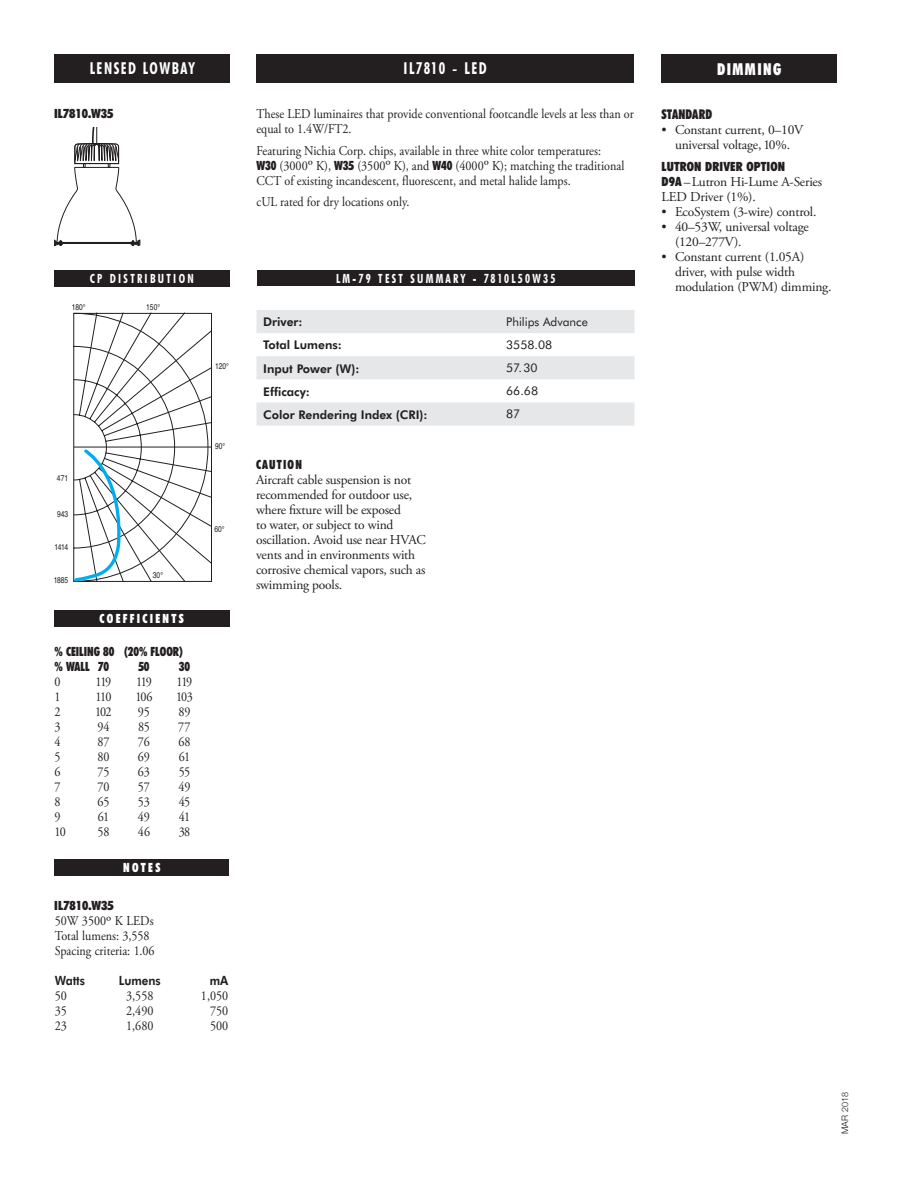
<style>
.page{position:relative;width:918px;height:1188px;background:#fff}
.page>*{position:absolute;margin:0;border:0;box-sizing:border-box;transform-origin:0 0}
.t1{font:700 condensed 16.5px "Futura BT";letter-spacing:.1em;color:#fff;scale:.9 1}
.t2{font:900 condensed 16.5px "Futura BT";letter-spacing:.1em;color:#fff;scale:.9 1}
.t3{font:13.5px/15px "Adobe Garamond Pro";letter-spacing:-.015em;color:#231f20;scale:.9 1}
.t4{font:13.5px/15px "Adobe Garamond Pro";letter-spacing:-.015em;color:#231f20}
.t5{font:900 condensed 13.5px "Futura BT";letter-spacing:.01em;color:#231f20;scale:.9 1}
.t6{font:700 condensed 12.75px "Futura BT";letter-spacing:.2em;color:#fff;scale:.9 1}
.t7{font:900 condensed 12.75px "Futura BT";color:#231f20}
.t8{font:900 condensed 12.75px "Futura BT";color:#231f20;scale:.9 1}
.t9{font:900 condensed 12.75px "Futura BT";letter-spacing:.2em;color:#fff;scale:.9 1}
.t10{font:800 12.75px "Futura BT";color:#231f20;scale:.9 1}
.t11{font:900 condensed 12.75px "Futura BT";letter-spacing:.1em;color:#231f20;scale:.9 1}
.t12{font:800 12px "Futura BT";color:#231f20}
.t13{font:12px "Futura BT";color:#231f20}
.t14{font:300 9px "Helvetica Neue";color:#231f20}
.t15{font:8.4px "Helvetica";color:#231f20;scale:.8 1}
.s1{font-weight:500;font-stretch:normal}
.s2{font-family:"Futura BT";font-weight:900;font-stretch:condensed;font-size:12.75px}
.s3{font-style:inherit}
</style>
<div class="page">
<svg style="left:54px;top:127px;width:86px;height:119px"></svg>
<div style="left:54px;top:54px;width:176px;height:29px;background:#231f20"></div>
<div style="left:54px;top:270px;width:176px;height:16px;background:#231f20"></div>
<div style="left:257px;top:270px;width:377px;height:16px;background:#231f20"></div>
<svg style="left:256px;top:310px;width:378px;height:116px;fill:#e6e7e9"></svg>
<div style="left:54px;top:860px;width:175px;height:16px;background:#231f20"></div>
<div style="left:54px;top:610px;width:175px;height:16px;background:#231f20"></div>
<svg style="left:73px;top:312px;width:139px;height:270px"></svg>
<div style="left:256px;top:54px;width:378px;height:29px;background:#231f20"></div>
<div style="left:662px;top:54px;width:175px;height:29px;background:#231f20"></div>
<p class="t1" style="left:90px;top:59px;width:118px">LENSED LOWBAY</p>
<p class="t7" style="left:54px;top:106px;width:61px">IL7810.W35</p>
<p class="t1" style="left:404px;top:58px;width:94px">IL7810 <span class="s1">-</span> LED</p>
<p class="t3" style="left:256px;top:106px;width:421px">These LED luminaires that provide conventional footcandle levels at less than or equal to 1.4W/FT2.</p>
<p class="t3" style="left:256px;top:143px;width:410px">Featuring Nichia Corp. chips, available in three white color temperatures:<br><span class="s2">W30</span> (3000º K), <span class="s2">W35</span> (3500º K), and <span class="s2">W40</span> (4000º K); matching the traditional<br>CCT of existing incandescent, fluorescent, and metal halide lamps.</p>
<p class="t3" style="left:256px;top:195px;width:172px">cUL rated for dry locations only.</p>
<p class="t6" style="left:90px;top:270px;width:117px">CP DISTRIBUTION</p>
<p class="t6" style="left:336px;top:270px;width:245px">LM-79 TEST SUMMARY - 7810L50W35</p>
<p class="t15" style="left:72px;top:301px;width:19px">180°</p>
<p class="t15" style="left:146px;top:301px;width:19px">150°</p>
<p class="t15" style="left:215px;top:359px;width:19px">120°</p>
<p class="t15" style="left:57px;top:472px;width:16px">471</p>
<p class="t15" style="left:57px;top:508px;width:16px">943</p>
<p class="t15" style="left:54px;top:540px;width:19px">1414</p>
<p class="t15" style="left:54px;top:573px;width:20px">1885</p>
<p class="t15" style="left:153px;top:569px;width:14px">30°</p>
<p class="t9" style="left:100px;top:610px;width:95px">COEFFICIENTS</p>
<p class="t8" style="left:55px;top:643px;width:144px">% CEILING 80 (20% FLOOR)</p>
<p class="t8" style="left:55px;top:658px;width:62px">% WALL 70</p>
<p class="t8" style="left:138px;top:658px;width:14px">50</p>
<p class="t8" style="left:179px;top:658px;width:14px">30</p>
<p class="t3" style="left:55px;top:674px;width:8px">0</p>
<p class="t3" style="left:96px;top:674px;width:19px">119</p>
<p class="t3" style="left:136px;top:674px;width:19px">119</p>
<p class="t3" style="left:177px;top:674px;width:19px">119</p>
<p class="t3" style="left:55px;top:689px;width:8px">1</p>
<p class="t3" style="left:95px;top:689px;width:19px">110</p>
<p class="t3" style="left:135px;top:689px;width:20px">106</p>
<p class="t3" style="left:176px;top:689px;width:20px">103</p>
<p class="t3" style="left:55px;top:704px;width:8px">2</p>
<p class="t3" style="left:95px;top:704px;width:20px">102</p>
<p class="t3" style="left:138px;top:704px;width:15px">95</p>
<p class="t3" style="left:178px;top:704px;width:15px">89</p>
<p class="t3" style="left:55px;top:719px;width:8px">3</p>
<p class="t3" style="left:97px;top:719px;width:15px">94</p>
<p class="t3" style="left:138px;top:719px;width:15px">85</p>
<p class="t3" style="left:178px;top:719px;width:15px">77</p>
<p class="t3" style="left:55px;top:734px;width:8px">4</p>
<p class="t3" style="left:97px;top:734px;width:15px">87</p>
<p class="t3" style="left:138px;top:734px;width:15px">76</p>
<p class="t3" style="left:178px;top:734px;width:15px">68</p>
<p class="t3" style="left:55px;top:749px;width:8px">5</p>
<p class="t3" style="left:97px;top:749px;width:15px">80</p>
<p class="t3" style="left:138px;top:749px;width:15px">69</p>
<p class="t3" style="left:179px;top:749px;width:14px">61</p>
<p class="t3" style="left:55px;top:764px;width:8px">6</p>
<p class="t3" style="left:97px;top:764px;width:15px">75</p>
<p class="t3" style="left:138px;top:764px;width:15px">63</p>
<p class="t3" style="left:179px;top:764px;width:14px">55</p>
<p class="t3" style="left:55px;top:779px;width:8px">7</p>
<p class="t3" style="left:97px;top:779px;width:15px">70</p>
<p class="t3" style="left:138px;top:779px;width:15px">57</p>
<p class="t3" style="left:178px;top:779px;width:15px">49</p>
<p class="t3" style="left:55px;top:794px;width:8px">8</p>
<p class="t3" style="left:97px;top:794px;width:15px">65</p>
<p class="t3" style="left:138px;top:794px;width:15px">53</p>
<p class="t3" style="left:179px;top:794px;width:14px">45</p>
<p class="t3" style="left:55px;top:809px;width:8px">9</p>
<p class="t3" style="left:98px;top:809px;width:14px">61</p>
<p class="t3" style="left:138px;top:809px;width:15px">49</p>
<p class="t3" style="left:179px;top:809px;width:14px">41</p>
<p class="t3" style="left:55px;top:824px;width:14px">10</p>
<p class="t3" style="left:98px;top:824px;width:15px">58</p>
<p class="t3" style="left:138px;top:824px;width:15px">46</p>
<p class="t3" style="left:179px;top:824px;width:14px">38</p>
<p class="t9" style="left:123px;top:860px;width:43px">NOTES</p>
<p class="t15" style="left:215px;top:440px;width:14px">90°</p>
<p class="t15" style="left:215px;top:522px;width:14px">60°</p>
<p class="t7" style="left:54px;top:898px;width:61px">IL7810.W35</p>
<p class="t3" style="left:55px;top:914px;width:111px">50W 3500º K LEDs</p>
<p class="t3" style="left:55px;top:929px;width:107px">Total lumens: 3,558</p>
<p class="t3" style="left:55px;top:944px;width:112px">Spacing criteria: 1.06</p>
<p class="t10" style="left:55px;top:973px;width:35px">Watts</p>
<p class="t10" style="left:119px;top:973px;width:48px">Lumens</p>
<p class="t10" style="left:210px;top:973px;width:22px">m<span class="s3">A</span></p>
<p class="t3" style="left:55px;top:989px;width:15px">50</p>
<p class="t3" style="left:126px;top:989px;width:32px">3,558</p>
<p class="t3" style="left:201px;top:989px;width:32px">1,050</p>
<p class="t3" style="left:55px;top:1004px;width:15px">35</p>
<p class="t3" style="left:126px;top:1004px;width:32px">2,490</p>
<p class="t3" style="left:210px;top:1004px;width:22px">750</p>
<p class="t3" style="left:55px;top:1019px;width:15px">23</p>
<p class="t3" style="left:126px;top:1019px;width:32px">1,680</p>
<p class="t3" style="left:210px;top:1019px;width:22px">500</p>
<p class="t12" style="left:263px;top:315px;width:41px">Driver:</p>
<p class="t13" style="left:506px;top:314px;width:83px">Philips Advance</p>
<p class="t12" style="left:263px;top:338px;width:80px">Total Lumens:</p>
<p class="t13" style="left:506px;top:337px;width:48px">3558.08</p>
<p class="t12" style="left:263px;top:361px;width:98px">Input Power (W):</p>
<p class="t13" style="left:506px;top:361px;width:33px">57.30</p>
<p class="t12" style="left:263px;top:384px;width:48px">Efficacy:</p>
<p class="t13" style="left:506px;top:384px;width:33px">66.68</p>
<p class="t12" style="left:263px;top:407px;width:166px">Color Rendering Index (CRI):</p>
<p class="t13" style="left:506px;top:407px;width:16px">87</p>
<p class="t11" style="left:256px;top:457px;width:52px">CAUTION</p>
<p class="t4" style="left:256px;top:473px;width:171px">Aircraft cable suspension is not recommended for outdoor use, where fixture will be exposed<br>to water, or subject to wind oscillation. Avoid use near HVAC vents and in environments with corrosive chemical vapors, such as swimming pools.</p>
<p class="t2" style="left:717px;top:59px;width:73px">DIMMING</p>
<p class="t5" style="left:662px;top:106px;width:58px">STANDARD</p>
<p class="t4" style="left:662px;top:123px;width:143px;text-align:center">• Constant current, 0–10V universal voltage, 10%.</p>
<p class="t7" style="left:662px;top:158px;width:125px">LUTRON DRIVER OPTION</p>
<p class="t4" style="left:662px;top:174px;width:162px"><span class="s2">D9A</span> –Lutron Hi-Lume A-Series<br>LED Driver (1%).</p>
<p class="t4" style="left:662px;top:204px;width:156px">• EcoSystem (3-wire) control.</p>
<p class="t4" style="left:675px;top:219px;width:135px;text-indent:-14px">• 40–53W, universal voltage (120–277V).</p>
<p class="t4" style="left:675px;top:249px;width:158px;text-indent:-14px">• Constant current (1.05A) driver, with pulse width modulation (PWM) dimming.</p>
<p class="t14" style="left:838px;top:1134px;width:43px;rotate:-90deg">MAR 2018</p>
</div>
